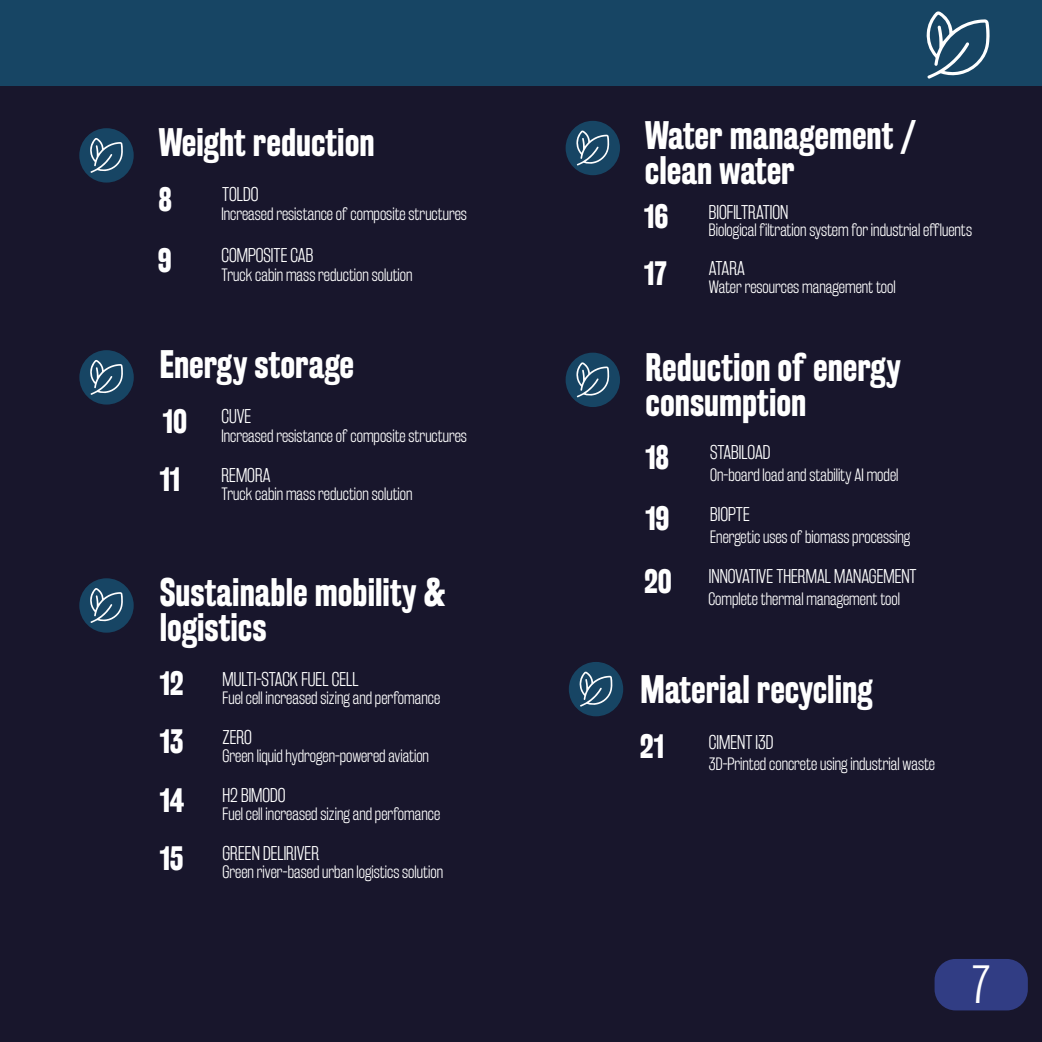
<style>
.page{position:relative;width:1042px;height:1042px;background:#18162c}
.page>*{position:absolute;margin:0;border:0;box-sizing:border-box;transform-origin:0 0}
.t1{font:47.25px "Rakesly Lt";color:#fff}
.t2{font:700 35px/35px "Rakesly Rg";color:#fff}
.t3{font:700 29.75px/60.4px "Rakesly Rg";color:#fff}
.t4{font:17.5px "Rakesly Lt";color:#fff}
.t5{font:15.75px "Rakesly Lt";color:#fff}
</style>
<div class="page">
<div style="left:0;top:0;width:1042px;height:86px;background:#174564"></div>
<svg style="left:926px;top:11px;width:64px;height:68px"></svg>
<div style="left:79px;top:128px;width:55px;height:55px;background:#174564;border-radius:50%"></div>
<div style="left:79px;top:350px;width:55px;height:54px;background:#174564;border-radius:50%"></div>
<div style="left:79px;top:578px;width:55px;height:55px;background:#174564;border-radius:50%"></div>
<div style="left:565px;top:121px;width:55px;height:54px;background:#174564;border-radius:50%"></div>
<div style="left:565px;top:353px;width:55px;height:54px;background:#174564;border-radius:50%"></div>
<div style="left:569px;top:662px;width:54px;height:54px;background:#174564;border-radius:50%"></div>
<svg style="left:90px;top:138px;width:33px;height:35px"></svg>
<svg style="left:90px;top:360px;width:33px;height:35px"></svg>
<svg style="left:90px;top:588px;width:33px;height:35px"></svg>
<svg style="left:576px;top:130px;width:33px;height:35px"></svg>
<svg style="left:576px;top:362px;width:33px;height:35px"></svg>
<svg style="left:579px;top:671px;width:33px;height:35px"></svg>
<div style="left:934px;top:959px;width:94px;height:51px;background:#313d84;border-radius:21px"></div>
<h2 class="t2" style="left:158px;top:125px;width:218px">Weight reduction</h2>
<h3 class="t3" style="left:158px;top:169px;width:16px">8<br>9</h3>
<p class="t4" style="left:222px;top:184px;width:38px">TOLDO</p>
<p class="t5" style="left:221px;top:204px;width:247px">Increased resistance of composite structures</p>
<p class="t4" style="left:221px;top:245px;width:93px">COMPOSITE CAB</p>
<p class="t5" style="left:221px;top:266px;width:193px">Truck cabin mass reduction solution</p>
<h2 class="t2" style="left:160px;top:347px;width:196px">Energy storage</h2>
<h3 class="t3" style="left:163px;top:391px;width:26px">10</h3>
<h3 class="t3" style="left:160px;top:449px;width:22px">11</h3>
<p class="t4" style="left:221px;top:406px;width:31px">CUVE</p>
<p class="t5" style="left:221px;top:426px;width:247px">Increased resistance of composite structures</p>
<p class="t4" style="left:221px;top:465px;width:51px">REMORA</p>
<p class="t5" style="left:221px;top:484px;width:193px">Truck cabin mass reduction solution</p>
<h2 class="t2" style="left:160px;top:575px;width:287px">Sustainable mobility &amp; logistics</h2>
<h3 class="t3" style="left:160px;top:653px;width:25px">12</h3>
<p class="t4" style="left:222px;top:668px;width:138px">MULTI-STACK FUEL CELL</p>
<p class="t5" style="left:223px;top:688px;width:219px">Fuel cell increased sizing and perfomance</p>
<h3 class="t3" style="left:160px;top:712px;width:25px">13</h3>
<p class="t4" style="left:222px;top:726px;width:31px">ZERO</p>
<p class="t5" style="left:223px;top:746px;width:208px">Green liquid hydrogen-powered aviation</p>
<h3 class="t3" style="left:160px;top:770px;width:26px">14</h3>
<p class="t4" style="left:222px;top:785px;width:65px">H2 BIMODO</p>
<p class="t5" style="left:223px;top:805px;width:219px">Fuel cell increased sizing and perfomance</p>
<h3 class="t3" style="left:160px;top:828px;width:25px">15</h3>
<p class="t4" style="left:222px;top:843px;width:98px">GREEN DELIRIVER</p>
<p class="t5" style="left:223px;top:862px;width:222px">Green river-based urban logistics solution</p>
<h2 class="t2" style="left:645px;top:117px;width:273px">Water management / clean water</h2>
<h3 class="t3" style="left:644px;top:187px;width:26px">16</h3>
<h3 class="t3" style="left:644px;top:243px;width:24px">17</h3>
<p class="t4" style="left:709px;top:201px;width:81px">BIOFILTRATION</p>
<p class="t5" style="left:709px;top:221px;width:265px">Biological filtration system for industrial effluents</p>
<p class="t4" style="left:709px;top:258px;width:38px">ATARA</p>
<p class="t5" style="left:709px;top:277px;width:188px">Water resources management tool</p>
<h2 class="t2" style="left:645px;top:350px;width:257px">Reduction of energy consumption</h2>
<h3 class="t3" style="left:645px;top:427px;width:25px">18</h3>
<h3 class="t3" style="left:644px;top:488px;width:29px;line-height:62.1px">19<br>20</h3>
<p class="t4" style="left:710px;top:442px;width:62px">STABILOAD</p>
<p class="t5" style="left:710px;top:466px;width:190px">On-board load and stability AI model</p>
<p class="t4" style="left:710px;top:504px;width:41px">BIOPTE</p>
<p class="t5" style="left:710px;top:527px;width:202px">Energetic uses of biomass processing</p>
<p class="t4" style="left:709px;top:565px;width:209px">INNOVATIVE THERMAL MANAGEMENT</p>
<p class="t5" style="left:708px;top:589px;width:193px">Complete thermal management tool</p>
<h2 class="t2" style="left:640px;top:672px;width:233px">Material recycling</h2>
<h3 class="t3" style="left:640px;top:717px;width:25px">21</h3>
<p class="t4" style="left:709px;top:731px;width:66px">CIMENT I3D</p>
<p class="t5" style="left:709px;top:755px;width:228px">3D-Printed concrete using industrial waste</p>
<h1 class="t1" style="left:972px;top:956px;width:20px">7</h1>
</div>
